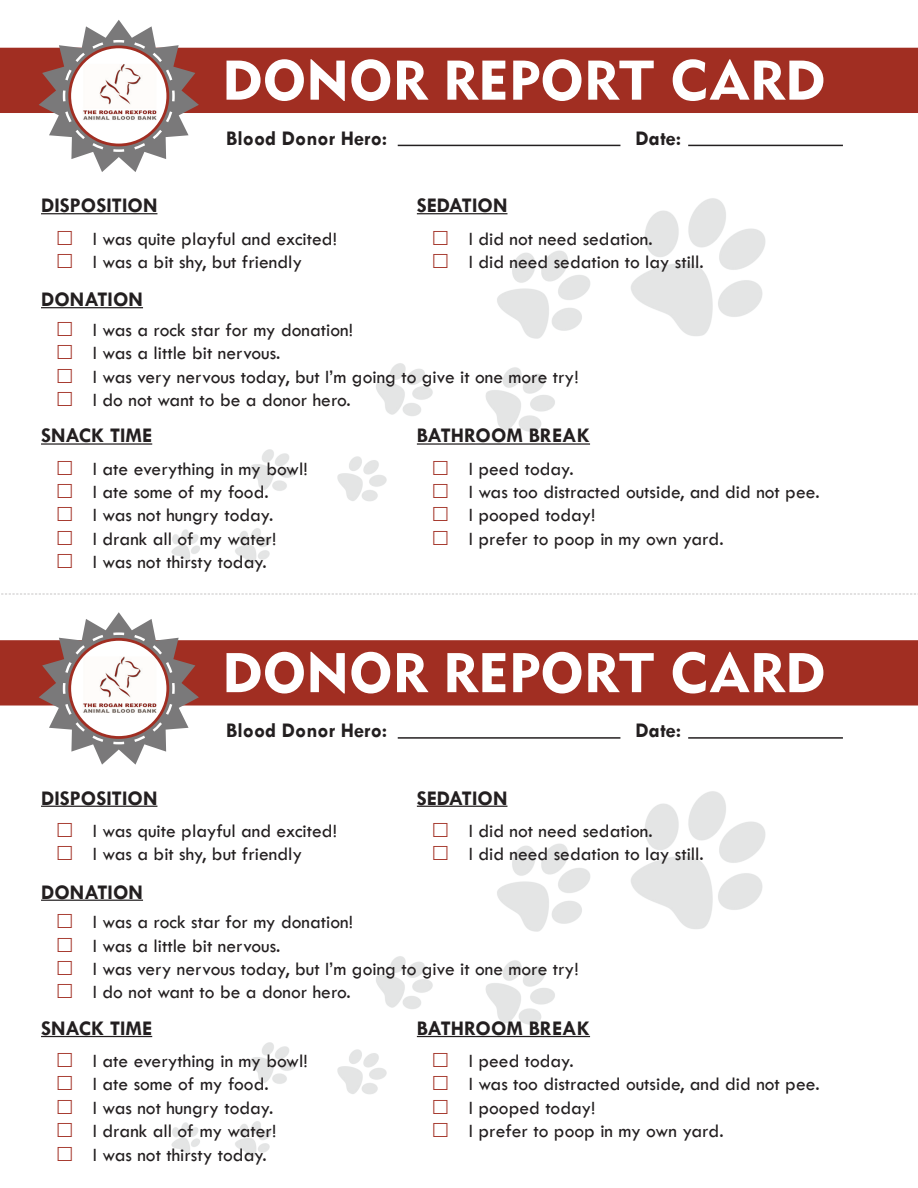
<style>
.page{position:relative;width:918px;height:1188px;background:#fff}
.page>*{position:absolute;margin:0;border:0;box-sizing:border-box;transform-origin:0 0}
.t1{font:55.5px "Metro Black LT Two";color:#fff}
.t2{font:700 21px "Tw Cen";color:#231f20}
.t3{font:19.5px/23.4px "Tw Cen";color:#231f20}
</style>
<div class="page">
<svg style="left:1px;top:594px;width:917px;height:1px"></svg>
<img style="left:131px;top:198px;width:635px;height:367px">
<hr style="left:41px;top:213px;width:116px;height:1px;background:#231f20">
<hr style="left:41px;top:307px;width:102px;height:1px;background:#231f20">
<hr style="left:41px;top:443px;width:111px;height:2px;background:#231f20">
<hr style="left:417px;top:443px;width:173px;height:2px;background:#231f20">
<hr style="left:417px;top:213px;width:90px;height:1px;background:#231f20">
<div style="left:0;top:47px;width:918px;height:66px;background:#a12e22"></div>
<hr style="left:398px;top:145px;width:222px;height:1px;background:#231f20">
<hr style="left:688px;top:145px;width:155px;height:1px;background:#231f20">
<svg style="left:39px;top:20px;width:160px;height:152px"></svg>
<div style="left:70px;top:47px;width:98px;height:98px;background:#fff;border-radius:50%"></div>
<img style="left:82px;top:64px;width:75px;height:56px">
<div style="left:68px;top:45px;width:101px;height:101px;border:3px solid #a12e22;border-radius:50%"></div>
<img style="left:131px;top:791px;width:635px;height:367px">
<hr style="left:41px;top:806px;width:116px;height:1px;background:#231f20">
<hr style="left:41px;top:900px;width:102px;height:1px;background:#231f20">
<hr style="left:41px;top:1036px;width:111px;height:1px;background:#231f20">
<hr style="left:417px;top:1036px;width:173px;height:1px;background:#231f20">
<hr style="left:417px;top:806px;width:90px;height:1px;background:#231f20">
<div style="left:0;top:640px;width:918px;height:66px;background:#a12e22"></div>
<hr style="left:398px;top:737px;width:222px;height:2px;background:#231f20">
<hr style="left:688px;top:737px;width:155px;height:2px;background:#231f20">
<svg style="left:39px;top:612px;width:160px;height:153px"></svg>
<div style="left:70px;top:639px;width:98px;height:98px;background:#fff;border-radius:50%"></div>
<img style="left:82px;top:656px;width:75px;height:57px">
<div style="left:68px;top:638px;width:101px;height:101px;border:3px solid #a12e22;border-radius:50%"></div>
<svg style="left:434px;top:460px;width:14px;height:15px"></svg>
<svg style="left:434px;top:484px;width:14px;height:14px"></svg>
<svg style="left:434px;top:507px;width:14px;height:14px"></svg>
<svg style="left:434px;top:530px;width:14px;height:15px"></svg>
<svg style="left:434px;top:230px;width:14px;height:15px"></svg>
<svg style="left:434px;top:254px;width:14px;height:14px"></svg>
<svg style="left:434px;top:1053px;width:14px;height:14px"></svg>
<svg style="left:434px;top:1076px;width:14px;height:14px"></svg>
<svg style="left:434px;top:1100px;width:14px;height:14px"></svg>
<svg style="left:434px;top:1123px;width:14px;height:14px"></svg>
<svg style="left:434px;top:823px;width:14px;height:14px"></svg>
<svg style="left:434px;top:846px;width:14px;height:14px"></svg>
<p class="t2" style="left:41px;top:193px;width:118px">DISPOSITION</p>
<h1 class="t1" style="left:222px;top:45px;width:606px">DONOR REPORT CARD</h1>
<p class="t2" style="left:226px;top:126px;width:163px">Blood Donor Hero:</p>
<p class="t2" style="left:636px;top:126px;width:47px">Date:</p>
<p class="t2" style="left:417px;top:193px;width:92px">SEDATION</p>
<p class="t3" style="left:93px;top:227px;width:246px">I was quite playful and excited!<br>I was a bit shy, but friendly</p>
<p class="t2" style="left:41px;top:287px;width:104px">DONATION</p>
<p class="t3" style="left:469px;top:227px;width:237px">I did not need sedation.<br>I did need sedation to lay still.</p>
<p class="t3" style="left:93px;top:318px;width:487px">I was a rock star for my donation!<br>I was a little bit nervous.<br>I was very nervous today, but I’m going to give it one more try!<br>I do not want to be a donor hero.</p>
<p class="t2" style="left:41px;top:423px;width:113px">SNACK TIME</p>
<p class="t2" style="left:417px;top:423px;width:175px">BATHROOM BREAK</p>
<p class="t3" style="left:93px;top:457px;width:216px">I ate everything in my bowl!<br>I ate some of my food.<br>I was not hungry today.<br>I drank all of my water!<br>I was not thirsty today.</p>
<p class="t3" style="left:469px;top:457px;width:352px">I peed today.<br>I was too distracted outside, and did not pee.<br>I pooped today!<br>I prefer to poop in my own yard.</p>
<p class="t2" style="left:41px;top:785px;width:118px">DISPOSITION</p>
<h1 class="t1" style="left:222px;top:638px;width:606px">DONOR REPORT CARD</h1>
<p class="t2" style="left:226px;top:718px;width:163px">Blood Donor Hero:</p>
<p class="t2" style="left:636px;top:718px;width:47px">Date:</p>
<p class="t2" style="left:417px;top:785px;width:92px">SEDATION</p>
<p class="t3" style="left:93px;top:819px;width:246px">I was quite playful and excited!<br>I was a bit shy, but friendly</p>
<p class="t2" style="left:41px;top:879px;width:104px">DONATION</p>
<p class="t3" style="left:469px;top:819px;width:237px">I did not need sedation.<br>I did need sedation to lay still.</p>
<p class="t3" style="left:93px;top:910px;width:487px">I was a rock star for my donation!<br>I was a little bit nervous.<br>I was very nervous today, but I’m going to give it one more try!<br>I do not want to be a donor hero.</p>
<p class="t2" style="left:41px;top:1016px;width:113px">SNACK TIME</p>
<p class="t2" style="left:417px;top:1016px;width:175px">BATHROOM BREAK</p>
<p class="t3" style="left:93px;top:1049px;width:216px">I ate everything in my bowl!<br>I ate some of my food.<br>I was not hungry today.<br>I drank all of my water!<br>I was not thirsty today.</p>
<p class="t3" style="left:469px;top:1049px;width:352px">I peed today.<br>I was too distracted outside, and did not pee.<br>I pooped today!<br>I prefer to poop in my own yard.</p>
</div>
